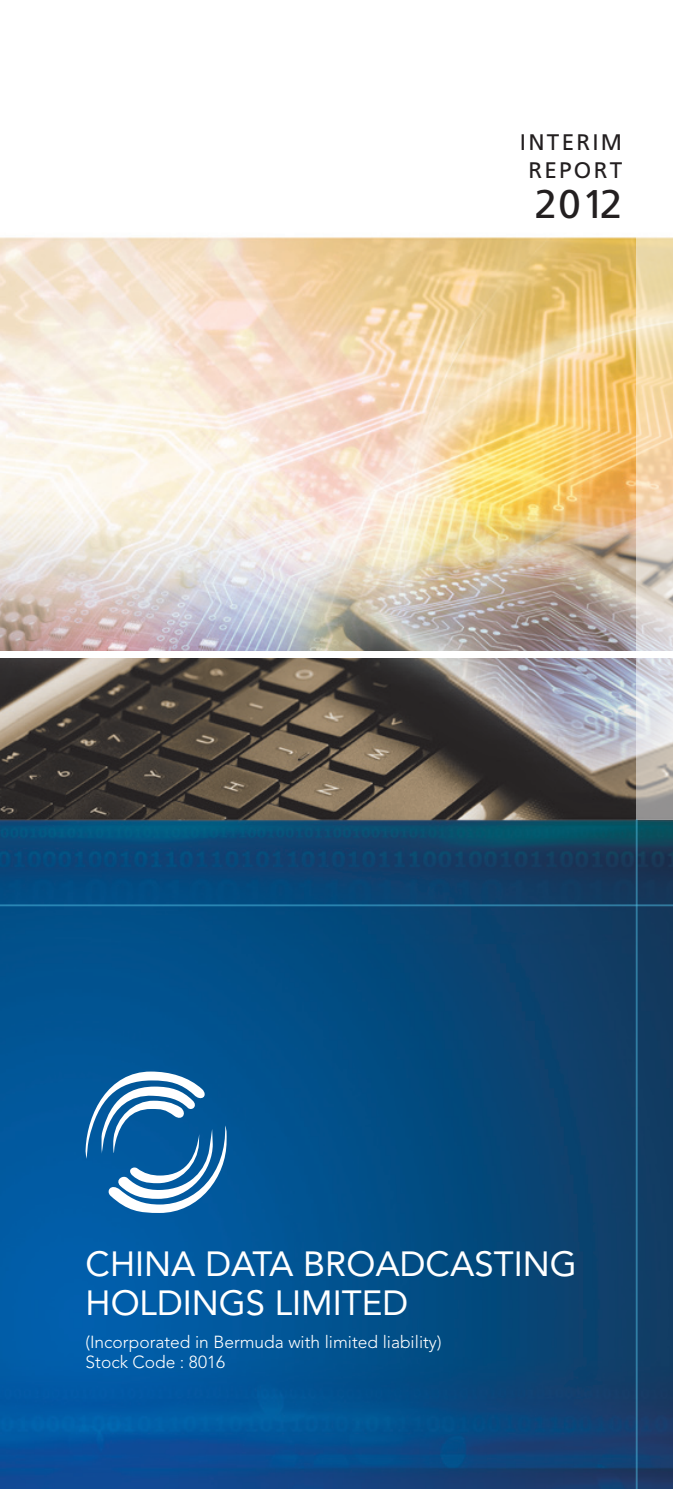
<style>
.page{position:relative;width:673px;height:1489px;background:#fff}
.page>*{position:absolute;margin:0;border:0;box-sizing:border-box;transform-origin:0 0}
.t1{font:40px "Frutiger LT Std";color:#231f20}
.t2{font:34.75px/39px "Avenir LT Std";color:#fff}
.t3{font:22.5px/27.5px "Frutiger LT Std";letter-spacing:.1em;color:#231f20;text-align:center}
.t4{font:300 17.25px/20.8px "Avenir LT Std";color:#fff}
</style>
<div class="page">
<img style="left:0;top:237px;width:673px;height:1251px">
<div style="left:0;top:651px;width:673px;height:7px;background:#fff"></div>
<hr style="left:0;top:904px;width:673px;height:2px;background:#50bfe4">
<svg style="left:636px;top:237px;width:37px;height:582px;background:#e3d4bd"></svg>
<hr style="left:635px;top:819px;width:2px;height:669px;background:#50bfe4">
<svg style="left:85px;top:1071px;width:142px;height:141px"></svg>
<h3 class="t3" style="left:520px;top:129px;width:104px">INTERIM<br>REPORT</h3>
<h1 class="t1" style="left:534px;top:180px;width:89px">2012</h1>
<h2 class="t2" style="left:86px;top:1244px;width:492px">CHINA DATA BROADCASTING<br>HOLDINGS LIMITED</h2>
<p class="t4" style="left:86px;top:1331px;width:357px">(Incorporated in Bermuda with limited liability)<br>Stock Code : 8016</p>
</div>
